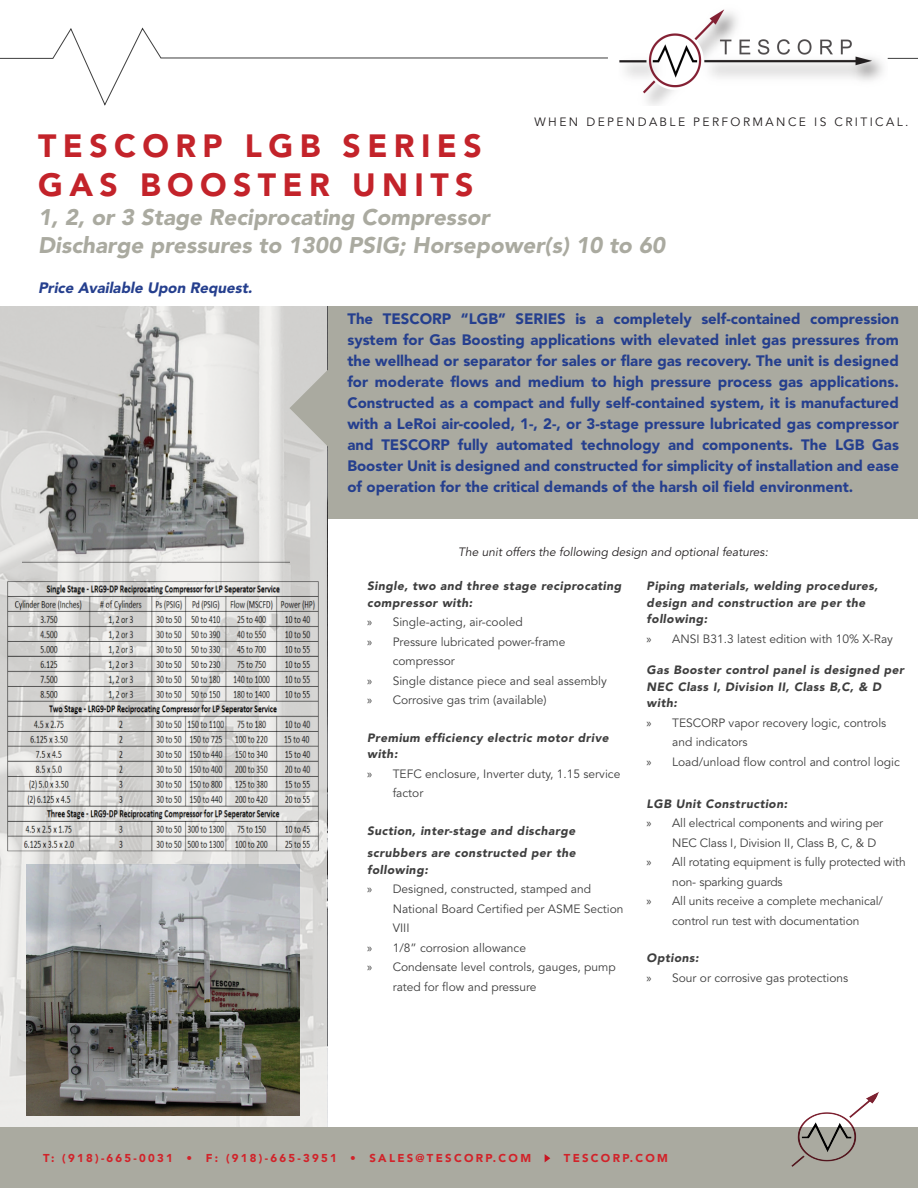
<style>
.page{position:relative;width:918px;height:1188px;background:#fff}
.page>*{position:absolute;margin:0;border:0;box-sizing:border-box;transform-origin:0 0}
.t1{font:900 31.95px/38.8px "Avenir LT Std";letter-spacing:.2em;color:#c3232a}
.t2{font:italic 900 22.5px/28.5px "Avenir LT Std";color:#aaaaa0}
.t3{font:900 15px/21px "Avenir LT Std";color:#253f8e;text-align:justify}
.t4{font:italic 900 15px "Avenir LT Std";color:#253f8e}
.t5{font:12px/19.5px "Avenir LT Std";color:#3e3e3e}
.t6{font:italic 900 12px/16.5px "Avenir LT Std";letter-spacing:.04em;color:#3e3e3e}
.t7{font:italic 900 12px/16.5px "Avenir LT Std";letter-spacing:.04em;color:#3d3d3d}
.t8{font:italic 12px "Avenir LT Std";color:#231f20}
.t9{font:12px "Avenir LT Std";letter-spacing:.2em;color:#231f20}
.t10{font:900 11.4px "Avenir LT Std";letter-spacing:.2em;color:#d1232a}
.s1{font-family:"Myriad Pro"}
</style>
<div class="page">
<div style="left:328px;top:306px;width:590px;height:212px;background:#aaaaa0"></div>
<svg style="left:0;top:28px;width:608px;height:78px"></svg>
<svg style="left:888px;top:57px;width:30px;height:2px"></svg>
<svg style="left:0;top:306px;width:327px;height:822px;background:#dadad8"></svg>
<svg style="left:22px;top:562px;width:268px;height:20px"></svg>
<img style="left:22px;top:324px;width:268px;height:238px">
<div style="left:0;top:1128px;width:918px;height:60px;background:#aaaaa0"></div>
<svg style="left:545px;top:1154px;width:5px;height:8px"></svg>
<img style="left:7px;top:582px;width:312px;height:270px">
<img style="left:619px;top:9px;width:269px;height:96px">
<img style="left:791px;top:1092px;width:88px;height:75px">
<svg style="left:290px;top:369px;width:38px;height:78px;background:#bdbdb7"></svg>
<img style="left:26px;top:865px;width:274px;height:250px">
<p class="t9" style="left:535px;top:115px;width:375px">WHEN DEPENDABLE PERFORMANCE IS CRITICAL.</p>
<p class="t1" style="left:38px;top:127px;width:445px">TESCORP LGB SERIES<br>GAS BOOSTER UNITS</p>
<p class="t2" style="left:38px;top:203px;width:629px">1, 2, or 3 Stage Reciprocating Compressor<br>Discharge pressures to 1300 PSIG; Horsepower(s) 10 to 60</p>
<p class="t4" style="left:38px;top:279px;width:219px">Price Available Upon Request.</p>
<p class="t3" style="left:347px;top:308px;width:553px">The TESCORP “LGB” SERIES is a completely self-contained compression system for Gas Boosting applications with elevated inlet gas pressures from the wellhead or separator for sales or flare gas recovery. The unit is designed for moderate flows and medium to high pressure process gas applications.<br>Constructed as a compact and fully self-contained system, it is manufactured with a LeRoi air-cooled, 1-, 2-, or 3-stage pressure lubricated gas compressor and TESCORP fully automated technology and components. The LGB Gas Booster Unit is designed and constructed for simplicity of installation and ease of operation for the critical demands of the harsh oil field environment.</p>
<p class="t8" style="left:458px;top:545px;width:311px">The unit offers the following design and optional features:</p>
<p class="t7" style="left:367px;top:578px;width:256px">Single, two and three stage reciprocating compressor with:</p>
<p class="t5" style="left:367px;top:613px;width:157px"><span class="s1">»</span> Single-acting, air-cooled</p>
<p class="t5" style="left:393px;top:632px;width:174px;text-indent:-25px"><span class="s1">»</span> Pressure lubricated power-frame compressor</p>
<p class="t5" style="left:367px;top:671px;width:241px"><span class="s1">»</span> Single distance piece and seal assembly</p>
<p class="t5" style="left:367px;top:691px;width:181px"><span class="s1">»</span> Corrosive gas trim (available)</p>
<p class="t6" style="left:367px;top:730px;width:243px">Premium efficiency electric motor drive with:</p>
<p class="t5" style="left:393px;top:764px;width:229px;text-indent:-25px"><span class="s1">»</span> TEFC enclosure, Inverter duty, 1.15 service factor</p>
<p class="t6" style="left:367px;top:820px;width:210px;line-height:22.5px">Suction, inter-stage and discharge scrubbers are constructed per the</p>
<p class="t6" style="left:367px;top:862px;width:62px">following:</p>
<p class="t5" style="left:393px;top:880px;width:232px;text-indent:-25px"><span class="s1">»</span> Designed, constructed, stamped and<br>National Board Certified per ASME Section<br>VIII</p>
<p class="t5" style="left:367px;top:938px;width:160px"><span class="s1">»</span> 1/8” corrosion allowance</p>
<p class="t5" style="left:393px;top:958px;width:225px;text-indent:-25px"><span class="s1">»</span> Condensate level controls, gauges, pump rated for flow and pressure</p>
<p class="t6" style="left:647px;top:578px;width:233px">Piping materials, welding procedures, design and construction are per the following:</p>
<p class="t5" style="left:647px;top:629px;width:248px"><span class="s1">»</span> ANSI B31.3 latest edition with 10% X-Ray</p>
<p class="t6" style="left:647px;top:662px;width:259px">Gas Booster control panel is designed per<br>NEC Class I, Division II, Class B,C, &amp; D with:</p>
<p class="t5" style="left:672px;top:713px;width:216px;text-indent:-26px"><span class="s1">»</span> TESCORP vapor recovery logic, controls and indicators</p>
<p class="t5" style="left:647px;top:752px;width:255px"><span class="s1">»</span> Load/unload flow control and control logic</p>
<p class="t6" style="left:647px;top:796px;width:142px">LGB Unit Construction:</p>
<p class="t5" style="left:672px;top:814px;width:213px;text-indent:-26px"><span class="s1">»</span> All electrical components and wiring per<br>NEC Class I, Division II, Class B, C, &amp; D</p>
<p class="t5" style="left:672px;top:853px;width:235px;text-indent:-26px"><span class="s1">»</span> All rotating equipment is fully protected with non- sparking guards</p>
<p class="t5" style="left:647px;top:892px;width:238px;text-align:center"><span class="s1">»</span> All units receive a complete mechanical/ control run test with documentation</p>
<p class="t6" style="left:647px;top:950px;width:54px">Options:</p>
<p class="t5" style="left:647px;top:968px;width:203px"><span class="s1">»</span> Sour or corrosive gas protections</p>
<p class="t10" style="left:43px;top:1152px;width:489px">T: (918)-665-0031 • F: (918)-665-3951 • SALES@TESCORP.COM</p>
<p class="t10" style="left:564px;top:1152px;width:106px">TESCORP.COM</p>
</div>
